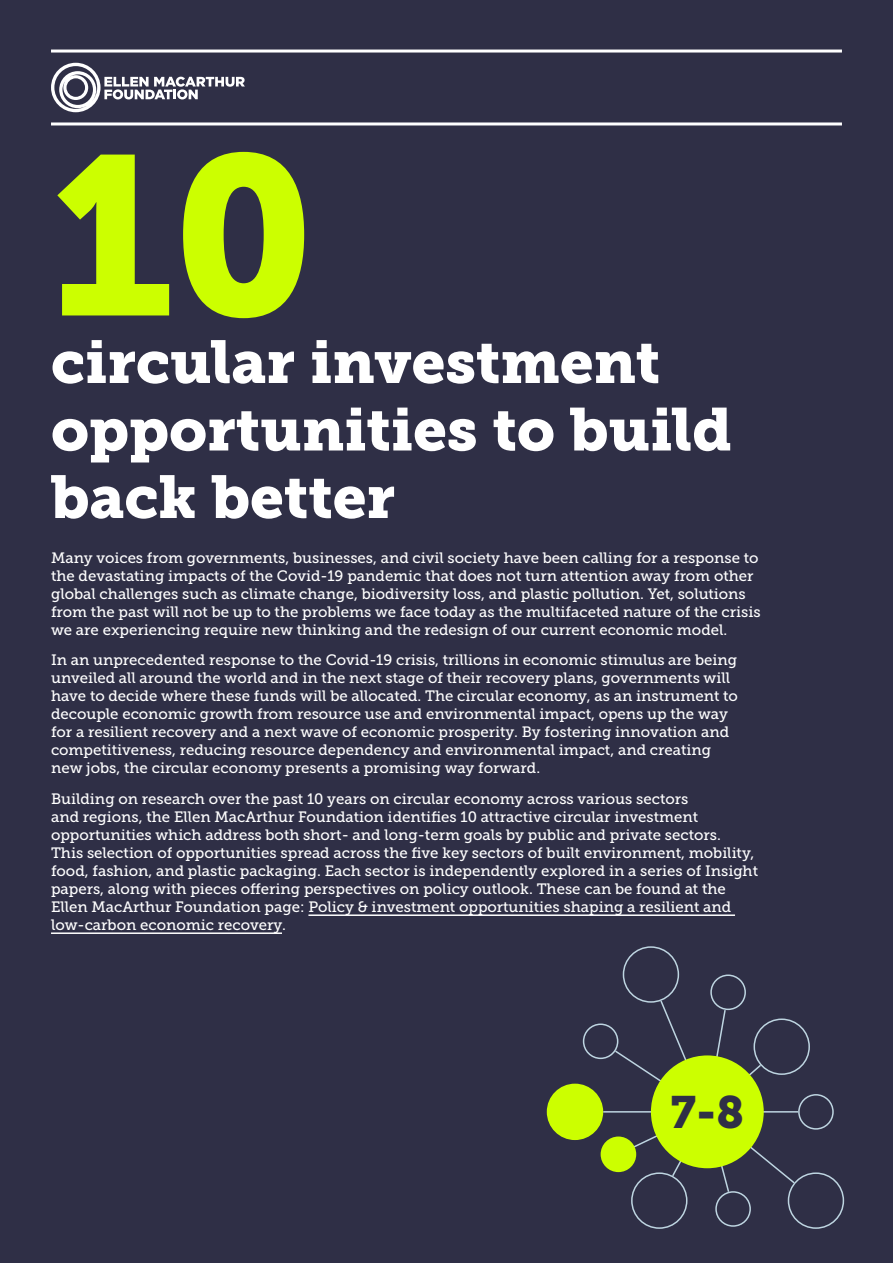
<style>
.page{position:relative;width:893px;height:1263px;background:#2f2f46}
.page>*{position:absolute;margin:0;border:0;box-sizing:border-box;transform-origin:0 0}
.t1{font:225px "Museo Slab 900";color:#cf0}
.t2{font:60px/67.5px "Museo Slab 900";color:#fff}
.t3{font:45px "Museo Slab 900";color:#2f2f46}
.t4{font:15px/18px "Museo Slab 500";color:#fff}
</style>
<div class="page">
<svg style="left:547px;top:946px;width:297px;height:283px"></svg>
<hr style="left:308px;top:914px;width:427px;height:2px;background:#fff">
<hr style="left:51px;top:932px;width:231px;height:2px;background:#fff">
<hr style="left:51px;top:50px;width:791px;height:3px;background:#fff">
<hr style="left:51px;top:122px;width:791px;height:3px;background:#fff">
<svg style="left:51px;top:63px;width:194px;height:49px"></svg>
<h1 class="t1" style="left:51px;top:106px;width:265px">10</h1>
<h2 class="t2" style="left:51px;top:329px;width:683px">circular investment opportunities to build back better</h2>
<p class="t4" style="left:51px;top:549px;width:711px">Many voices from governments, businesses, and civil society have been calling for a response to the devastating impacts of the Covid-19 pandemic that does not turn attention away from other global challenges such as climate change, biodiversity loss, and plastic pollution. Yet, solutions from the past will not be up to the problems we face today as the multifaceted nature of the crisis we are experiencing require new thinking and the redesign of our current economic model.</p>
<p class="t4" style="left:51px;top:651px;width:688px">In an unprecedented response to the Covid-19 crisis, trillions in economic stimulus are being unveiled all around the world and in the next stage of their recovery plans, governments will have to decide where these funds will be allocated. The circular economy, as an instrument to decouple economic growth from resource use and environmental impact, opens up the way for a resilient recovery and a next wave of economic prosperity. By fostering innovation and competitiveness, reducing resource dependency and environmental impact, and creating new jobs, the circular economy presents a promising way forward.</p>
<p class="t4" style="left:51px;top:790px;width:708px">Building on research over the past 10 years on circular economy across various sectors<br>and regions, the Ellen MacArthur Foundation identifies 10 attractive circular investment opportunities which address both short- and long-term goals by public and private sectors.<br>This selection of opportunities spread across the five key sectors of built environment, mobility, food, fashion, and plastic packaging. Each sector is independently explored in a series of Insight papers, along with pieces offering perspectives on policy outlook. These can be found at the Ellen MacArthur Foundation page: Policy &amp; investment opportunities shaping a resilient and low-carbon economic recovery.</p>
<h3 class="t3" style="left:671px;top:1086px;width:75px">7-8</h3>
</div>
